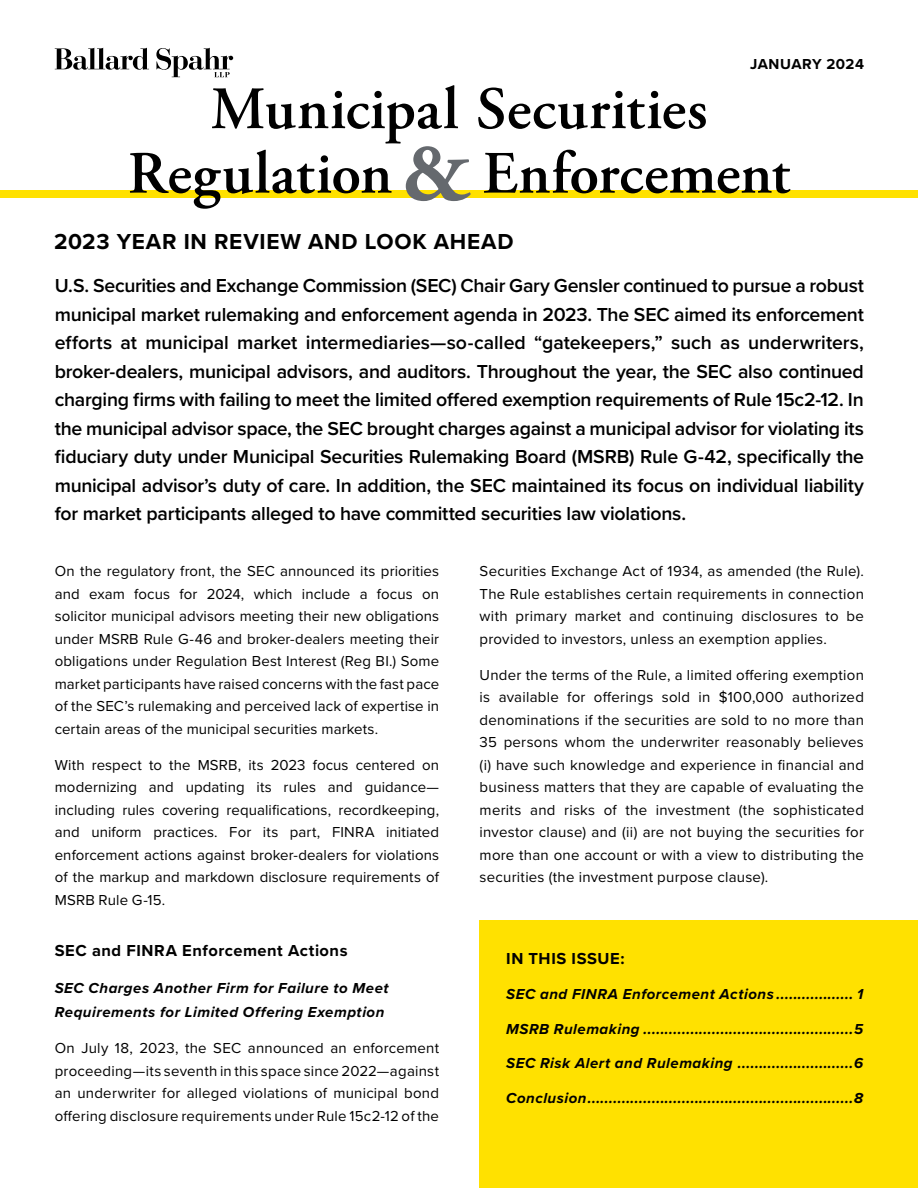
<style>
.page{position:relative;width:918px;height:1188px;background:#fff}
.page>*{position:absolute;margin:0;border:0;box-sizing:border-box;transform-origin:0 0}
.t1{font:600 60px/64.5px "Adobe Garamond Pro";letter-spacing:.005em;color:#000;text-align:center}
.t2{font:700 22.5px "Proxima Nova";letter-spacing:.03em;color:#000}
.t3{font:600 19.5px/28.5px "Proxima Nova";letter-spacing:-.015em;color:#000;text-align:justify}
.t4{font:700 16.5px "Proxima Nova";letter-spacing:.03em;color:#000}
.t5{font:15px/22.5px "Proxima Nova";letter-spacing:.015em;color:#000;text-align:justify}
.t6{font:italic 700 15px/24px "Proxima Nova";letter-spacing:.035em;color:#000}
.t7{font:700 15px "Proxima Nova";letter-spacing:.035em;color:#000}
.s1{font-weight:700;font-size:84px;color:#65696e}
</style>
<div class="page">
<svg style="left:55px;top:48px;width:94px;height:22px"></svg>
<svg style="left:156px;top:48px;width:77px;height:29px"></svg>
<div style="left:0;top:190px;width:918px;height:8px;background:#ffe100"></div>
<div style="left:479px;top:920px;width:439px;height:268px;background:#ffe100"></div>
<p class="t7" style="left:750px;top:53px;width:115px">JANUARY 2024</p>
<h1 class="t1" style="left:128px;top:77px;width:664px">Municipal Securities<br>Regulation <span class="s1">&amp;</span> Enforcement</h1>
<h2 class="t2" style="left:54px;top:225px;width:461px">2023 YEAR IN REVIEW AND LOOK AHEAD</h2>
<p class="t3" style="left:55px;top:271px;width:811px">U.S. Securities and Exchange Commission (SEC) Chair Gary Gensler continued to pursue a robust municipal market rulemaking and enforcement agenda in 2023. The SEC aimed its enforcement efforts at municipal market intermediaries—so-called “gatekeepers,” such as underwriters, broker-dealers, municipal advisors, and auditors. Throughout the year, the SEC also continued charging firms with failing to meet the limited offered exemption requirements of Rule 15c2-12. In the municipal advisor space, the SEC brought charges against a municipal advisor for violating its fiduciary duty under Municipal Securities Rulemaking Board (MSRB) Rule G-42, specifically the municipal advisor’s duty of care. In addition, the SEC maintained its focus on individual liability for market participants alleged to have committed securities law violations.</p>
<p class="t5" style="left:55px;top:559px;width:386px">On the regulatory front, the SEC announced its priorities and exam focus for 2024, which include a focus on solicitor municipal advisors meeting their new obligations under MSRB Rule G-46 and broker-dealers meeting their obligations under Regulation Best Interest (Reg BI.) Some market participants have raised concerns with the fast pace of the SEC’s rulemaking and perceived lack of expertise in certain areas of the municipal securities markets.</p>
<p class="t5" style="left:55px;top:753px;width:386px">With respect to the MSRB, its 2023 focus centered on modernizing and updating its rules and guidance— including rules covering requalifications, recordkeeping, and uniform practices. For its part, FINRA initiated enforcement actions against broker-dealers for violations of the markup and markdown disclosure requirements of MSRB Rule G-15.</p>
<p class="t4" style="left:55px;top:938px;width:294px">SEC and FINRA Enforcement Actions</p>
<p class="t6" style="left:55px;top:976px;width:335px">SEC Charges Another Firm for Failure to Meet<br>Requirements for Limited Offering Exemption</p>
<p class="t5" style="left:55px;top:1036px;width:386px">On July 18, 2023, the SEC announced an enforcement proceeding—its seventh in this space since 2022—against an underwriter for alleged violations of municipal bond offering disclosure requirements under Rule 15c2-12 of the</p>
<p class="t5" style="left:480px;top:559px;width:386px">Securities Exchange Act of 1934, as amended (the Rule).<br>The Rule establishes certain requirements in connection with primary market and continuing disclosures to be provided to investors, unless an exemption applies.</p>
<p class="t5" style="left:480px;top:663px;width:386px">Under the terms of the Rule, a limited offering exemption is available for offerings sold in $100,000 authorized denominations if the securities are sold to no more than 35 persons whom the underwriter reasonably believes (i) have such knowledge and experience in financial and business matters that they are capable of evaluating the merits and risks of the investment (the sophisticated investor clause) and (ii) are not buying the securities for more than one account or with a view to distributing the securities (the investment purpose clause).</p>
<p class="t4" style="left:506px;top:946px;width:120px">IN THIS ISSUE:</p>
<p class="t6" style="left:506px;top:981px;width:359px">SEC and FINRA Enforcement Actions .................. 1</p>
<p class="t6" style="left:506px;top:1016px;width:358px">MSRB Rulemaking .................................................5</p>
<p class="t6" style="left:506px;top:1051px;width:358px">SEC Risk Alert and Rulemaking ...........................6</p>
<p class="t6" style="left:506px;top:1086px;width:359px">Conclusion..............................................................8</p>
</div>
